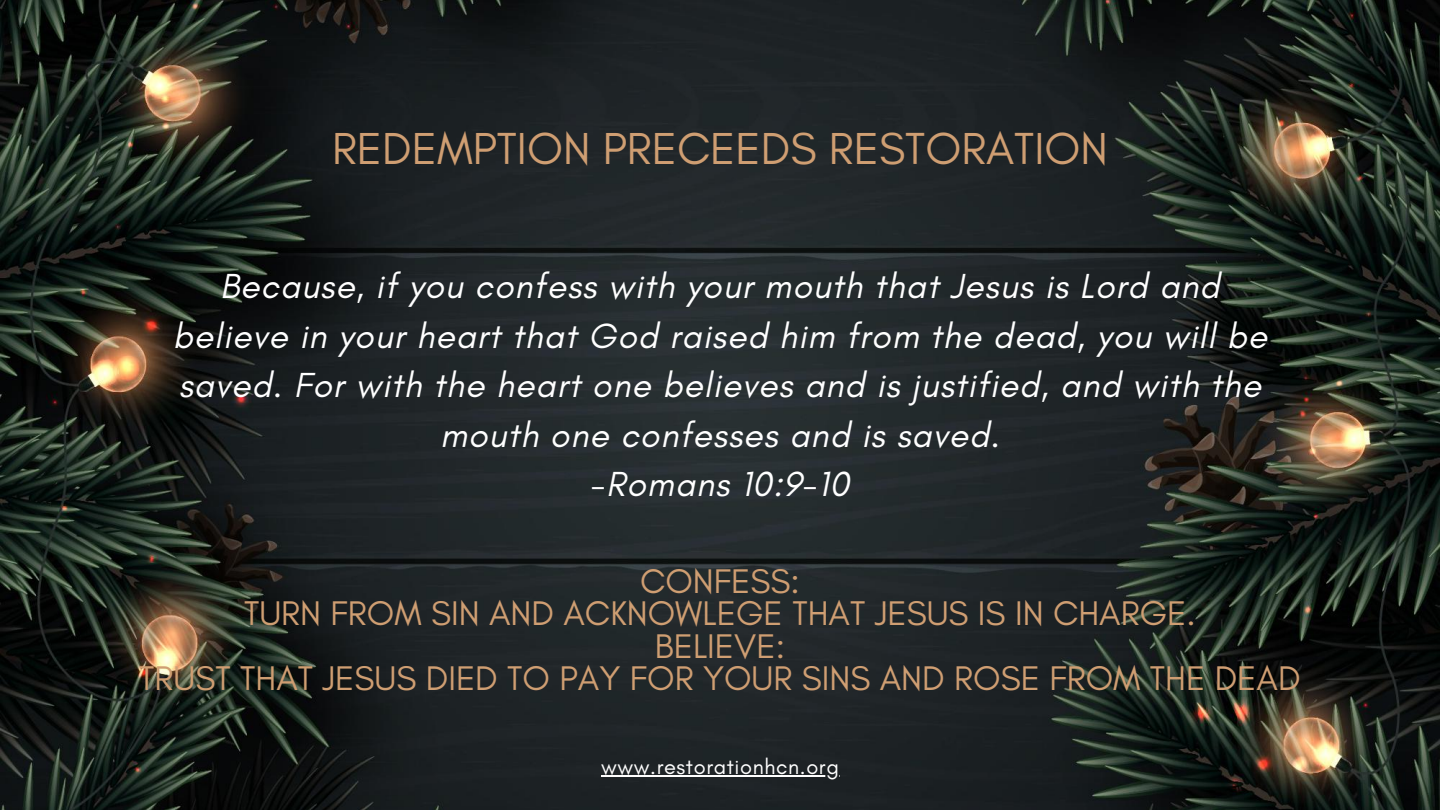
<style>
.page{position:relative;width:1440px;height:810px;background:#fff}
.page>*{position:absolute;margin:0;border:0;box-sizing:border-box;transform-origin:0 0}
.t1{font:45.6px "Glacial Indifference";color:#cf9e72}
.t2{font:italic 35.5px/49.5px "Glacial Indifference";letter-spacing:.03em;color:#fff;text-align:center}
.t3{font:34.8px/32.2px "Glacial Indifference";color:#cf9e72;text-align:center}
.t4{font:21.8px "Glacial Indifference";letter-spacing:.03em;color:#fff}
</style>
<div class="page">
<img style="left:0;top:0;width:1440px;height:810px">
<hr style="left:601px;top:775px;width:239px;height:2px;background:#fff">
<p class="t1" style="left:332px;top:120px;width:777px">REDEMPTION PRECEEDS RESTORATION</p>
<p class="t2" style="left:173px;top:261px;width:1096px">Because, if you confess with your mouth that Jesus is Lord and believe in your heart that God raised him from the dead, you will be saved. For with the heart one believes and is justified, and with the mouth one confesses and is saved.<br>-Romans 10:9-10</p>
<p class="t3" style="left:139px;top:565px;width:1163px">CONFESS:<br>TURN FROM SIN AND ACKNOWLEGE THAT JESUS IS IN CHARGE.<br>BELIEVE:<br>TRUST THAT JESUS DIED TO PAY FOR YOUR SINS AND ROSE FROM THE DEAD</p>
<p class="t4" style="left:601px;top:753px;width:239px">www.restorationhcn.org</p>
</div>
